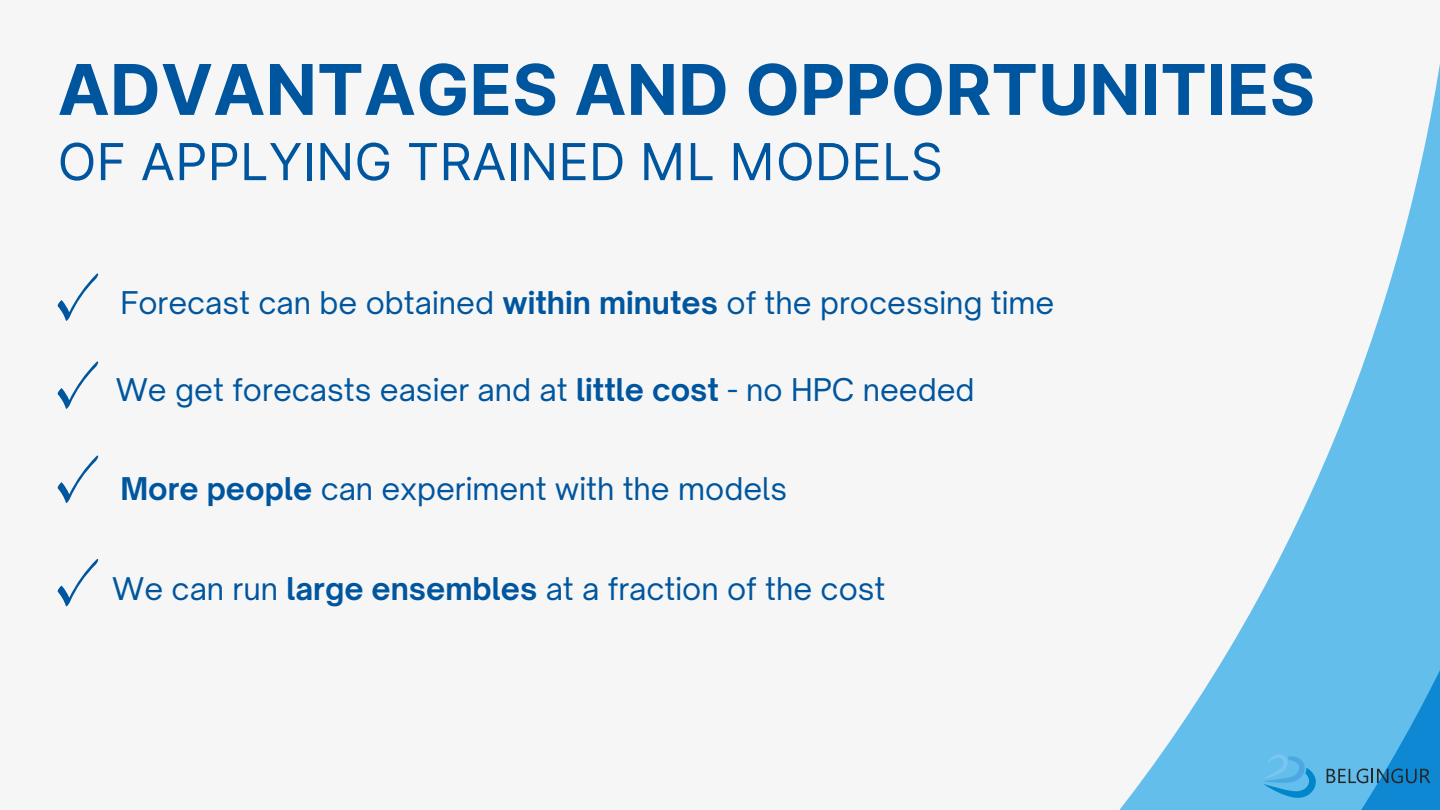
<style>
.page{position:relative;width:1440px;height:810px;background:#f6f6f6}
.page>*{position:absolute;margin:0;border:0;box-sizing:border-box;transform-origin:0 0}
.t1{font:700 70px "Inter";color:#00569e}
.t2{font:51px "Inter";color:#00569e}
.t3{font:30px "Open Sauce One";color:#00569e}
.s1{font-weight:700}
</style>
<div class="page">
<svg style="left:1388px;top:64px;width:52px;height:224px"></svg>
<svg style="left:1119px;top:288px;width:321px;height:522px"></svg>
<svg style="left:58px;top:361px;width:40px;height:48px"></svg>
<svg style="left:58px;top:273px;width:40px;height:48px"></svg>
<svg style="left:58px;top:559px;width:40px;height:47px"></svg>
<svg style="left:58px;top:455px;width:40px;height:48px"></svg>
<svg style="left:1211px;top:629px;width:229px;height:181px"></svg>
<p class="t1" style="left:58px;top:48px;width:1259px">ADVANTAGES AND OPPORTUNITIES</p>
<p class="t2" style="left:58px;top:131px;width:887px">OF APPLYING TRAINED ML MODELS</p>
<p class="t3" style="left:120px;top:284px;width:936px">Forecast can be obtained <span class="s1">within minutes</span> of the processing time</p>
<h1 class="t3" style="left:116px;top:371px;width:860px">We get forecasts easier and at <span class="s1">little cost</span> - no HPC needed</h1>
<p class="t3" style="left:120px;top:470px;width:668px"><span class="s1">More people</span> can experiment with the models</p>
<p class="t3" style="left:112px;top:570px;width:775px">We can run <span class="s1">large ensembles</span> at a fraction of the cost</p>
</div>
